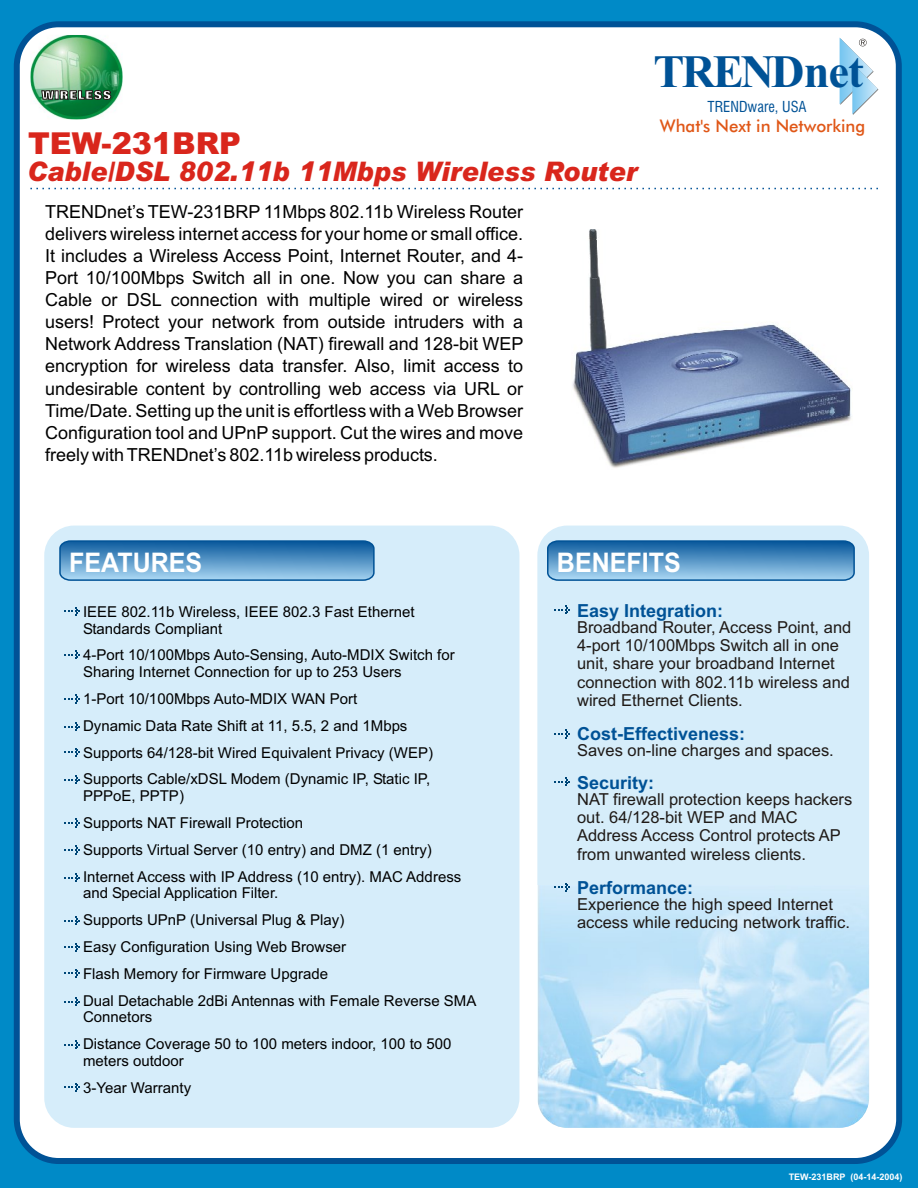
<style>
.page{position:relative;width:918px;height:1188px;background:#008ac7}
.page>*{position:absolute;margin:0;border:0;box-sizing:border-box;transform-origin:0 0}
.t1{font:700 46.35px "Times New Roman";letter-spacing:-.05em;color:#005296}
.t2{font:900 30.3px "Arial";color:#d9261c}
.t3{font:italic 900 27px "Arial";color:#d9261c;scale:.95 1}
.t4{font:700 27px "Arial";color:#fff;scale:.93 1}
.t5{font:18px/22px "Arial";color:#000;text-align:justify}
.t6{font:700 18px "Arial";color:#005296}
.t7{font:17.4px "Futura Md BT";color:#e05717}
.t8{font:16.5px/18.5px "Arial";color:#1f1a17}
.t9{font:15px/26.8px "Arial";color:#000}
.t10{font:700 14.7px "Swis 721 Cn BT";color:#005296}
.t11{font:700 9px "Arial";color:#fff}
</style>
<div class="page">
<div style="left:14px;top:21px;width:888px;height:1143px;background:#fff;border:6px solid #005296;border-radius:42px"></div>
<svg style="left:30px;top:188px;width:848px;height:1px"></svg>
<div style="left:537px;top:526px;width:332px;height:602px;background:#d6edfa;border-radius:30px"></div>
<img style="left:537px;top:885px;width:332px;height:243px">
<div style="left:44px;top:526px;width:475px;height:602px;background:#d6edfa;border-radius:30px"></div>
<svg style="left:547px;top:540px;width:308px;height:41px;background:#5392c4"></svg>
<svg style="left:59px;top:540px;width:316px;height:41px;background:#5392c4"></svg>
<svg style="left:554px;top:605px;width:16px;height:9px"></svg>
<svg style="left:554px;top:729px;width:16px;height:9px"></svg>
<svg style="left:554px;top:777px;width:16px;height:9px"></svg>
<svg style="left:554px;top:883px;width:16px;height:9px"></svg>
<svg style="left:64px;top:607px;width:16px;height:9px"></svg>
<svg style="left:64px;top:650px;width:16px;height:9px"></svg>
<svg style="left:64px;top:695px;width:16px;height:8px"></svg>
<svg style="left:64px;top:748px;width:16px;height:9px"></svg>
<svg style="left:64px;top:722px;width:16px;height:9px"></svg>
<svg style="left:64px;top:775px;width:16px;height:9px"></svg>
<svg style="left:64px;top:819px;width:16px;height:8px"></svg>
<svg style="left:64px;top:873px;width:16px;height:9px"></svg>
<svg style="left:64px;top:846px;width:16px;height:8px"></svg>
<svg style="left:64px;top:916px;width:16px;height:9px"></svg>
<svg style="left:64px;top:943px;width:16px;height:9px"></svg>
<svg style="left:64px;top:969px;width:16px;height:9px"></svg>
<svg style="left:64px;top:997px;width:16px;height:9px"></svg>
<svg style="left:64px;top:1040px;width:16px;height:9px"></svg>
<svg style="left:64px;top:1083px;width:16px;height:9px"></svg>
<img style="left:30px;top:35px;width:93px;height:85px">
<svg style="left:41px;top:90px;width:70px;height:10px"></svg>
<svg style="left:840px;top:38px;width:38px;height:77px"></svg>
<img style="left:572px;top:230px;width:280px;height:238px">
<h2 class="t2" style="left:28px;top:132px;width:215px">TEW-231BRP</h2>
<h3 class="t3" style="left:27px;top:162px;width:644px">Cable/DSL 802.11b 11Mbps Wireless Router</h3>
<p class="t5" style="left:45px;top:202px;width:480px">TRENDnet’s TEW-231BRP 11Mbps 802.11b Wireless Router delivers wireless internet access for your home or small office.<br>It includes a Wireless Access Point, Internet Router, and 4- Port 10/100Mbps Switch all in one. Now you can share a Cable or DSL connection with multiple wired or wireless users! Protect your network from outside intruders with a Network Address Translation (NAT) firewall and 128-bit WEP encryption for wireless data transfer. Also, limit access to undesirable content by controlling web access via URL or Time/Date. Setting up the unit is effortless with a Web Browser Configuration tool and UPnP support. Cut the wires and move freely with TRENDnet’s 802.11b wireless products.</p>
<h1 class="t1" style="left:653px;top:55px;width:212px">TRENDnet</h1>
<p class="t10" style="left:708px;top:100px;width:101px">TRENDware, USA</p>
<p class="t7" style="left:660px;top:119px;width:207px">What's Next in Networking</p>
<h3 class="t4" style="left:69px;top:552px;width:145px">FEATURES</h3>
<h3 class="t4" style="left:557px;top:552px;width:135px">BENEFITS</h3>
<p class="t6" style="left:577px;top:604px;width:148px">Easy Integration:</p>
<p class="t9" style="left:83px;top:605px;width:333px;line-height:16.8px">IEEE 802.11b Wireless, IEEE 802.3 Fast Ethernet<br>Standards Compliant</p>
<p class="t9" style="left:83px;top:648px;width:373px;line-height:16.8px">4-Port 10/100Mbps Auto-Sensing, Auto-MDIX Switch for<br>Sharing Internet Connection for up to 253 Users</p>
<p class="t9" style="left:83px;top:687px;width:351px">1-Port 10/100Mbps Auto-MDIX WAN Port<br>Dynamic Data Rate Shift at 11, 5.5, 2 and 1Mbps Supports 64/128-bit Wired Equivalent Privacy (WEP)<br>Supports Cable/xDSL Modem (Dynamic IP, Static IP,</p>
<p class="t9" style="left:83px;top:784px;width:380px">PPPoE, PPTP)<br>Supports NAT Firewall Protection<br>Supports Virtual Server (10 entry) and DMZ (1 entry)<br>Internet Access with IP Address (10 entry). MAC Address</p>
<p class="t9" style="left:83px;top:881px;width:395px">and Special Application Filter.<br>Supports UPnP (Universal Plug &amp; Play)<br>Easy Configuration Using Web Browser<br>Flash Memory for Firmware Upgrade<br>Dual Detachable 2dBi Antennas with Female Reverse SMA</p>
<p class="t9" style="left:83px;top:1005px;width:370px">Connetors<br>Distance Coverage 50 to 100 meters indoor, 100 to 500</p>
<p class="t9" style="left:83px;top:1049px;width:110px">meters outdoor<br>3-Year Warranty</p>
<p class="t8" style="left:577px;top:619px;width:276px">Broadband Router, Access Point, and 4-port 10/100Mbps Switch all in one unit, share your broadband Internet connection with 802.11b wireless and wired Ethernet Clients.</p>
<p class="t8" style="left:577px;top:743px;width:258px">Saves on-line charges and spaces.</p>
<p class="t8" style="left:577px;top:791px;width:277px">NAT firewall protection keeps hackers out. 64/128-bit WEP and MAC Address Access Control protects AP from unwanted wireless clients.</p>
<p class="t8" style="left:577px;top:896px;width:274px">Experience the high speed Internet access while reducing network traffic.</p>
<p class="t6" style="left:577px;top:727px;width:170px">Cost-Effectiveness:</p>
<p class="t6" style="left:577px;top:776px;width:79px">Security:</p>
<p class="t6" style="left:577px;top:881px;width:118px">Performance:</p>
<p class="t11" style="left:789px;top:1173px;width:115px">TEW-231BRP (04-14-2004)</p>
</div>
